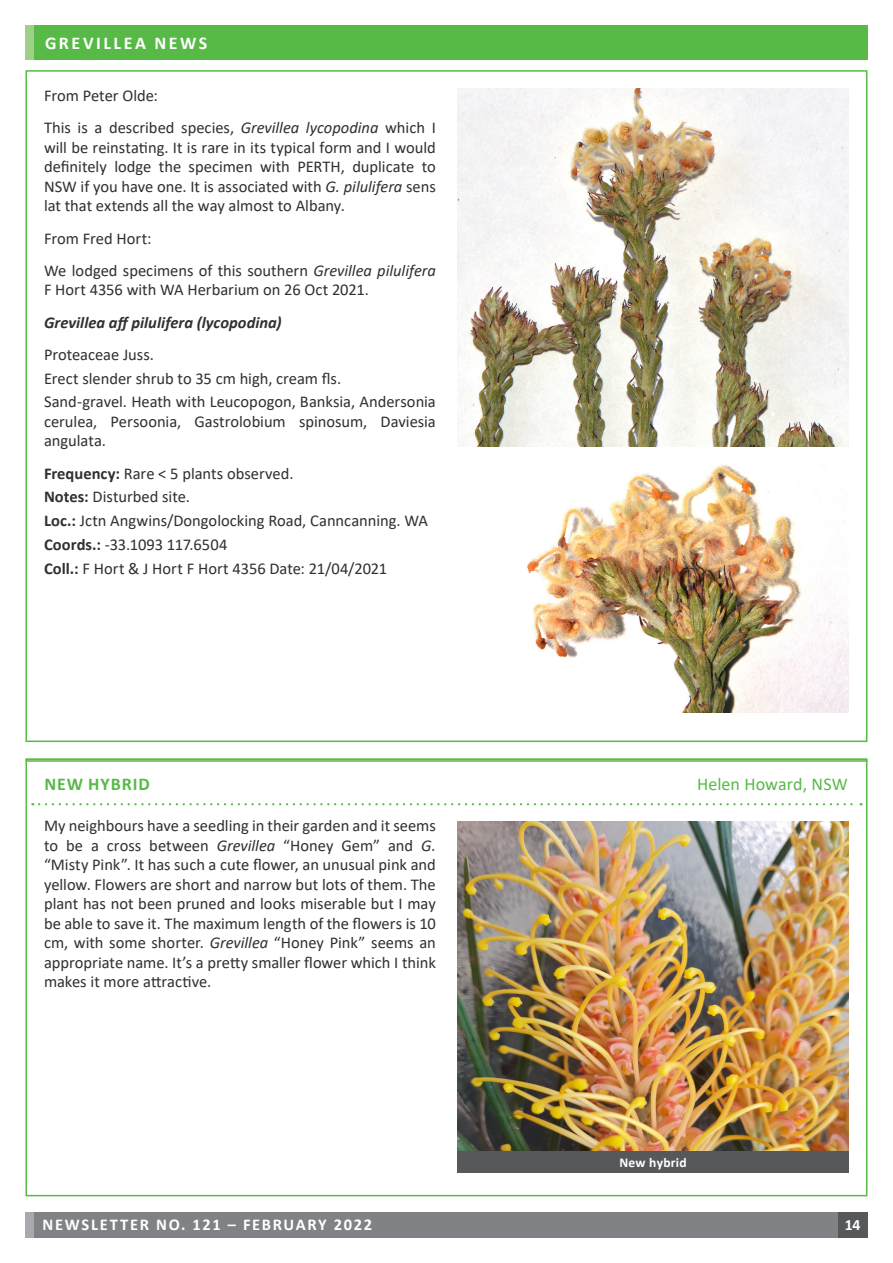
<style>
.page{position:relative;width:893px;height:1263px;background:#fff}
.page>*{position:absolute;margin:0;border:0;box-sizing:border-box;transform-origin:0 0}
.Article_headiing-gre{font:18px "Calibri";letter-spacing:.005em;color:#57ba47}
.SECTION_HEADING{font:700 18px "Calibri";letter-spacing:.14em;color:#fff}
.Article_headiing-gre-2{font:700 18px "Calibri";letter-spacing:.05em;color:#57ba47}
.Article_body{font:16.5px/19.5px "Calibri";color:#312f30;text-align:justify}
.Article_body-2{font:italic 700 16.5px "Calibri";color:#312f30}
.t1{font:700 16.5px "Calibri";letter-spacing:.1em;color:#fff}
.t2{font:700 15.75px "Calibri";color:#fff}
.Photo_caption{font:700 13.5px "Calibri";letter-spacing:.02em;color:#fff}
.s1{font-style:italic}
.s2{font-weight:700}
</style>
<div class="page">
<div style="left:34px;top:1212px;width:808px;height:25px;background:#808285"></div>
<div style="left:26px;top:1212px;width:8px;height:25px;background:#a8a9ad"></div>
<div style="left:838px;top:1212px;width:29px;height:25px;background:#57585a"></div>
<div style="left:26px;top:26px;width:8px;height:34px;background:#9ed08a"></div>
<div style="left:34px;top:26px;width:833px;height:34px;background:#57ba47"></div>
<img style="left:457px;top:89px;width:392px;height:357px">
<img style="left:527px;top:465px;width:322px;height:248px">
<hr style="left:26px;top:759px;width:841px;height:3px;background:#7dc465">
<svg style="left:39px;top:803px;width:823px;height:2px"></svg>
<img style="left:457px;top:822px;width:392px;height:330px">
<div style="left:457px;top:1152px;width:392px;height:21px;background:#57585a"></div>
<div style="left:26px;top:758px;width:841px;height:438px;border:2px solid #57ba47"></div>
<p class="SECTION_HEADING" style="left:45px;top:31px;width:164px">GREVILLEA NEWS</p>
<p class="Article_body" style="left:44px;top:85px;width:115px">From Peter Olde:</p>
<p class="Article_body" style="left:44px;top:118px;width:393px">This is a described species, <span class="s1">Grevillea lycopodina</span> which I will be reinstating. It is rare in its typical form and I would definitely lodge the specimen with PERTH, duplicate to NSW if you have one. It is associated with <span class="s1">G. pilulifera</span> sens lat that extends all the way almost to Albany.</p>
<p class="Article_body" style="left:44px;top:228px;width:109px">From Fred Hort:</p>
<p class="Article_body" style="left:44px;top:260px;width:393px">We lodged specimens of this southern <span class="s1">Grevillea pilulifera<br></span>F Hort 4356 with WA Herbarium on 26 Oct 2021.</p>
<p class="Article_body-2" style="left:44px;top:310px;width:239px">Grevillea aff pilulifera (lycopodina)</p>
<p class="Article_body" style="left:44px;top:344px;width:112px">Proteaceae Juss.</p>
<p class="Article_body" style="left:44px;top:368px;width:299px">Erect slender shrub to 35 cm high, cream fls.</p>
<p class="Article_body" style="left:44px;top:392px;width:393px">Sand-gravel. Heath with Leucopogon, Banksia, Andersonia cerulea, Persoonia, Gastrolobium spinosum, Daviesia angulata.</p>
<p class="Article_body" style="left:44px;top:463px;width:251px"><span class="s2">Frequency:</span> Rare &lt; 5 plants observed.</p>
<p class="Article_body" style="left:44px;top:487px;width:148px"><span class="s2">Notes:</span> Disturbed site.</p>
<p class="Article_body" style="left:44px;top:510px;width:385px"><span class="s2">Loc.:</span> Jctn Angwins/Dongolocking Road, Canncanning. WA</p>
<p class="Article_body" style="left:44px;top:534px;width:185px"><span class="s2">Coords.:</span> -33.1093 117.6504</p>
<p class="Article_body" style="left:44px;top:558px;width:345px"><span class="s2">Coll.:</span> F Hort &amp; J Hort F Hort 4356 Date: 21/04/2021</p>
<p class="Article_headiing-gre-2" style="left:44px;top:772px;width:107px">NEW HYBRID</p>
<p class="Article_headiing-gre" style="left:697px;top:772px;width:152px">Helen Howard, NSW</p>
<p class="Article_body" style="left:44px;top:815px;width:393px">My neighbours have a seedling in their garden and it seems to be a cross between <span class="s1">Grevillea</span> “Honey Gem” and <span class="s1">G. </span>“Misty Pink”. It has such a cute flower, an unusual pink and yellow. Flowers are short and narrow but lots of them. The plant has not been pruned and looks miserable but I may be able to save it. The maximum length of the flowers is 10 cm, with some shorter. <span class="s1">Grevillea</span> “Honey Pink” seems an appropriate name. It’s a pretty smaller flower which I think makes it more attractive.</p>
<p class="Photo_caption" style="left:619px;top:1153px;width:69px">New hybrid</p>
<p class="t1" style="left:43px;top:1212px;width:331px">NEWSLETTER NO. 121 – FEBRUARY 2022</p>
<p class="t2" style="left:845px;top:1214px;width:17px">14</p>
</div>
